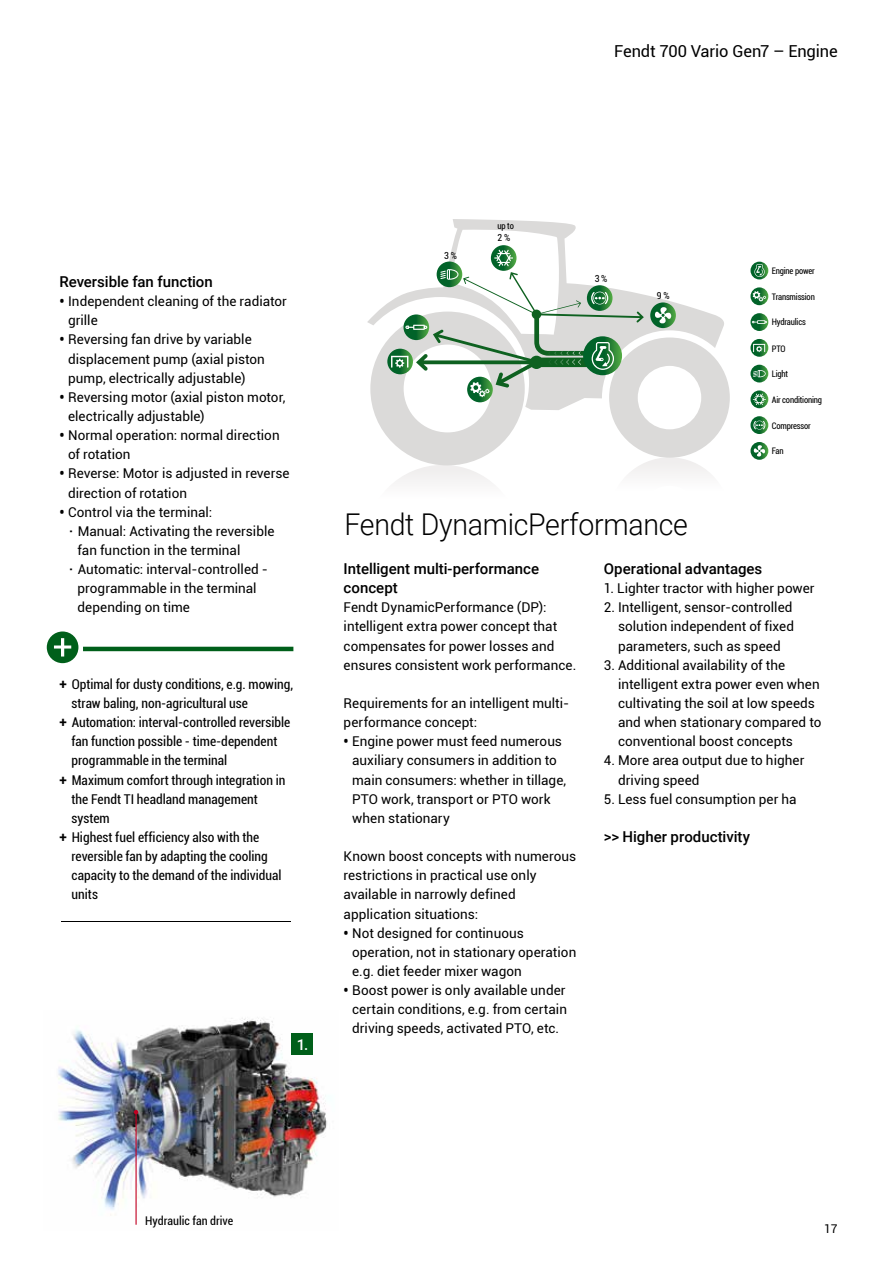
<style>
.page{position:relative;width:893px;height:1263px;background:#fff}
.page>*{position:absolute;margin:0;border:0;box-sizing:border-box;transform-origin:0 0}
.t1{font:300 30px "Roboto";letter-spacing:-.01em;color:#000;scale:.95 1}
.t2{font:16.5px "Roboto";letter-spacing:-.005em;color:#000}
.t3{font:500 15px/19.2px "Roboto";color:#000}
.t4{font:500 15px "Roboto";color:#fff}
.t5{font:13.5px/19.2px "Roboto";color:#000}
.t6{font:condensed 13.5px "Roboto";color:#000}
.t7{font:condensed 12px "Roboto";letter-spacing:.005em;color:#000}
.t8{font:12px "Roboto";color:#000}
.t9{font:condensed 9.75px "Roboto";color:#000;scale:.95 1}
.t10{font:condensed 9px "Roboto";letter-spacing:-.02em;color:#000;scale:.95 1}
.s1{font-weight:900}
.s2{font-weight:700}
.s3{font-weight:700;font-stretch:normal}
</style>
<div class="page">
<svg style="left:451px;top:219px;width:125px;height:31px"></svg>
<svg style="left:491px;top:245px;width:25px;height:26px"></svg>
<svg style="left:367px;top:250px;width:363px;height:232px"></svg>
<img style="left:58px;top:1018px;width:269px;height:207px">
<hr style="left:136px;top:1112px;width:1px;height:113px;background:#c10122">
<svg style="left:134px;top:1110px;width:4px;height:4px"></svg>
<div style="left:291px;top:1033px;width:22px;height:21px;background:#005f1a"></div>
<svg style="left:750px;top:287px;width:18px;height:18px"></svg>
<svg style="left:753px;top:291px;width:13px;height:11px"></svg>
<svg style="left:750px;top:313px;width:18px;height:18px"></svg>
<svg style="left:752px;top:320px;width:15px;height:4px"></svg>
<svg style="left:750px;top:339px;width:18px;height:18px"></svg>
<svg style="left:753px;top:344px;width:12px;height:8px"></svg>
<svg style="left:750px;top:442px;width:18px;height:18px"></svg>
<svg style="left:754px;top:445px;width:11px;height:12px"></svg>
<svg style="left:750px;top:416px;width:18px;height:18px"></svg>
<svg style="left:753px;top:421px;width:12px;height:9px"></svg>
<svg style="left:750px;top:390px;width:18px;height:18px"></svg>
<svg style="left:753px;top:394px;width:13px;height:11px"></svg>
<svg style="left:750px;top:365px;width:18px;height:17px"></svg>
<svg style="left:753px;top:370px;width:13px;height:7px"></svg>
<svg style="left:750px;top:262px;width:18px;height:17px"></svg>
<svg style="left:754px;top:264px;width:11px;height:13px"></svg>
<hr style="left:83px;top:647px;width:210px;height:4px;background:#005f1a">
<div style="left:47px;top:631px;width:31px;height:32px;background:#005f1a;border-radius:50%"></div>
<svg style="left:54px;top:638px;width:17px;height:18px"></svg>
<p class="t2" style="left:614px;top:40px;width:225px">Fendt 700 Vario Gen7 – Engine</p>
<p class="t3" style="left:60px;top:272px;width:155px">Reversible fan function</p>
<p class="t5" style="left:68px;top:291px;width:220px;text-indent:-9px"><span class="s1">•</span> Independent cleaning of the radiator grille</p>
<p class="t5" style="left:68px;top:330px;width:198px;text-indent:-9px"><span class="s1">•</span> Reversing fan drive by variable displacement pump (axial piston pump, electrically adjustable)</p>
<p class="t5" style="left:68px;top:387px;width:219px;text-indent:-9px"><span class="s1">•</span> Reversing motor (axial piston motor, electrically adjustable)</p>
<p class="t5" style="left:68px;top:425px;width:213px;text-indent:-9px"><span class="s1">•</span> Normal operation: normal direction of rotation</p>
<p class="t5" style="left:68px;top:463px;width:223px;text-indent:-9px"><span class="s1">•</span> Reverse: Motor is adjusted in reverse direction of rotation</p>
<p class="t5" style="left:60px;top:502px;width:154px"><span class="s1">•</span> Control via the terminal:</p>
<p class="t5" style="left:69px;top:521px;width:207px"><span class="s2">·</span> Manual: Activating the reversible</p>
<p class="t5" style="left:78px;top:540px;width:164px">fan function in the terminal</p>
<p class="t5" style="left:69px;top:559px;width:200px"><span class="s2">·</span> Automatic: interval-controlled -</p>
<p class="t5" style="left:78px;top:578px;width:181px">programmable in the terminal</p>
<p class="t5" style="left:78px;top:597px;width:114px">depending on time</p>
<p class="t6" style="left:60px;top:675px;width:235px"><span class="s3">+</span> Optimal for dusty conditions, e.g. mowing,</p>
<p class="t6" style="left:72px;top:694px;width:178px">straw baling, non-agricultural use</p>
<p class="t6" style="left:60px;top:713px;width:232px"><span class="s3">+</span> Automation: interval-controlled reversible</p>
<p class="t6" style="left:72px;top:732px;width:207px">fan function possible - time-dependent</p>
<p class="t6" style="left:72px;top:751px;width:157px">programmable in the terminal</p>
<p class="t6" style="left:60px;top:770px;width:227px"><span class="s3">+</span> Maximum comfort through integration in</p>
<p class="t6" style="left:72px;top:789px;width:188px">the Fendt TI headland management</p>
<p class="t6" style="left:72px;top:809px;width:40px">system</p>
<p class="t6" style="left:60px;top:828px;width:201px"><span class="s3">+</span> Highest fuel efficiency also with the</p>
<p class="t6" style="left:72px;top:847px;width:198px">reversible fan by adapting the cooling</p>
<p class="t6" style="left:72px;top:866px;width:212px">capacity to the demand of the individual</p>
<p class="t6" style="left:72px;top:885px;width:28px">units</p>
<p class="t4" style="left:297px;top:1034px;width:13px">1.</p>
<p class="t9" style="left:444px;top:249px;width:15px">3 %</p>
<p class="t10" style="left:497px;top:220px;width:19px">up to</p>
<p class="t9" style="left:497px;top:231px;width:15px">2 %</p>
<p class="t9" style="left:595px;top:271px;width:15px">3 %</p>
<p class="t9" style="left:657px;top:289px;width:15px">9 %</p>
<p class="t10" style="left:772px;top:264px;width:47px">Engine power</p>
<p class="t10" style="left:772px;top:290px;width:47px">Transmission</p>
<p class="t10" style="left:772px;top:316px;width:37px">Hydraulics</p>
<p class="t10" style="left:772px;top:342px;width:16px">PTO</p>
<p class="t10" style="left:772px;top:367px;width:19px">Light</p>
<p class="t10" style="left:772px;top:393px;width:54px">Air conditioning</p>
<p class="t10" style="left:772px;top:419px;width:42px">Compressor</p>
<p class="t10" style="left:772px;top:445px;width:14px">Fan</p>
<h1 class="t1" style="left:344px;top:503px;width:363px">Fendt DynamicPerformance</h1>
<p class="t3" style="left:344px;top:559px;width:197px">Intelligent multi-performance concept</p>
<p class="t5" style="left:344px;top:597px;width:234px">Fendt DynamicPerformance (DP): intelligent extra power concept that compensates for power losses and ensures consistent work performance.</p>
<p class="t5" style="left:344px;top:693px;width:227px">Requirements for an intelligent multi&shy;performance concept:</p>
<p class="t5" style="left:352px;top:731px;width:216px;text-indent:-9px"><span class="s1">•</span> Engine power must feed numerous auxiliary consumers in addition to main consumers: whether in tillage,<br>PTO work, transport or PTO work when stationary</p>
<p class="t5" style="left:344px;top:846px;width:234px">Known boost concepts with numerous restrictions in practical use only available in narrowly defined application situations:</p>
<p class="t5" style="left:352px;top:923px;width:226px;text-indent:-9px"><span class="s1">•</span> Not designed for continuous operation, not in stationary operation e.g. diet feeder mixer wagon</p>
<p class="t5" style="left:352px;top:980px;width:216px;text-align:justify;text-indent:-9px"><span class="s1">•</span> Boost power is only available under certain conditions, e.g. from certain driving speeds, activated PTO, etc.</p>
<p class="t3" style="left:604px;top:559px;width:160px">Operational advantages</p>
<p class="t5" style="left:604px;top:578px;width:212px">1. Lighter tractor with higher power</p>
<p class="t5" style="left:618px;top:597px;width:177px;text-align:justify;text-indent:-14px">2. Intelligent, sensor-controlled solution independent of fixed parameters, such as speed</p>
<p class="t5" style="left:618px;top:655px;width:205px;text-indent:-14px">3. Additional availability of the intelligent extra power even when cultivating the soil at low speeds and when stationary compared to conventional boost concepts</p>
<p class="t5" style="left:618px;top:750px;width:188px;text-indent:-14px">4. More area output due to higher driving speed</p>
<p class="t5" style="left:604px;top:789px;width:194px">5. Less fuel consumption per ha</p>
<p class="t3" style="left:604px;top:826px;width:148px">&gt;&gt; Higher productivity</p>
<p class="t7" style="left:145px;top:1212px;width:90px">Hydraulic fan drive</p>
<p class="t8" style="left:824px;top:1221px;width:15px">17</p>
</div>
